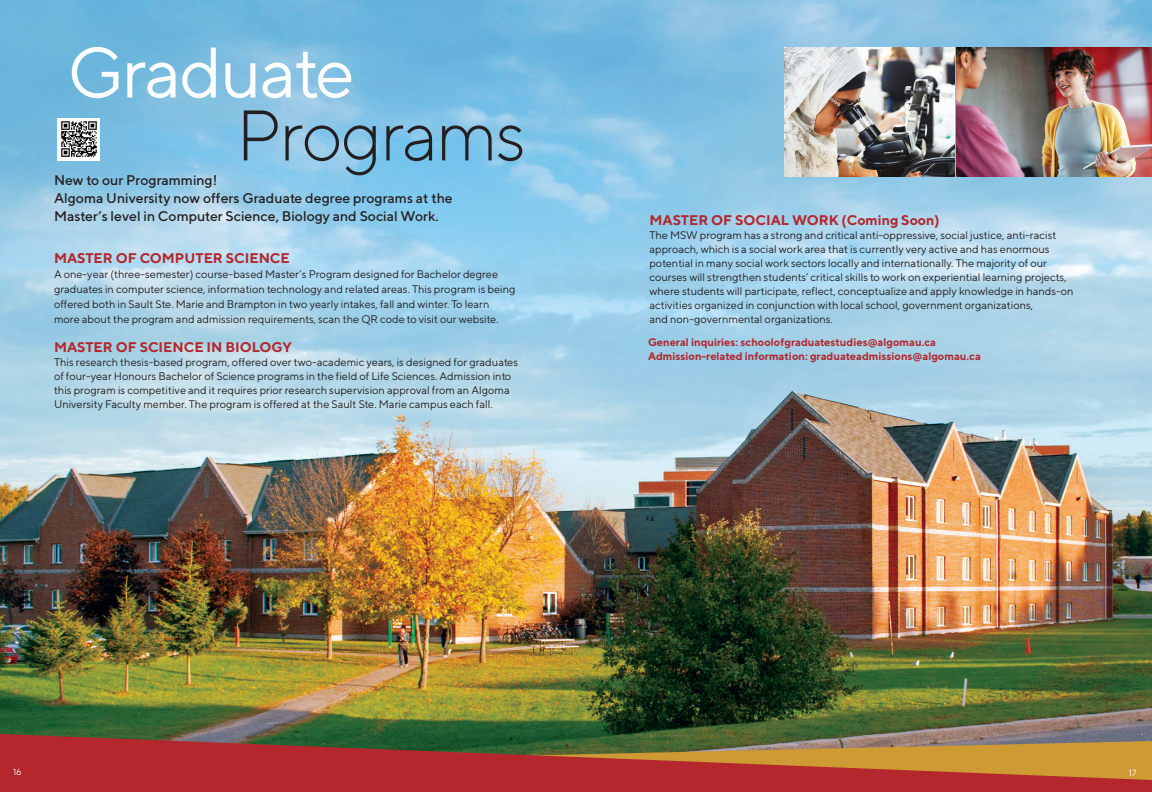
<style>
.page{position:relative;width:1152px;height:792px;background:#fff}
.page>*{position:absolute;margin:0;border:0;box-sizing:border-box;transform-origin:0 0}
.Heading{font:71.3px "TT Norms";letter-spacing:-.03em;color:#fff}
.Heading-2{font:300 71.3px "TT Norms";letter-spacing:-.03em;color:#231f20}
.t1{font:500 14px/18px "TT Norms";color:#231f20}
.t2{font:700 14px "TT Norms";color:#b3272d}
.t3{font:11px/14px "TT Norms";color:#231f20}
.Body_Copy{font:700 11px/14px "TT Norms";color:#b3272d}
.t4{font:9px "TT Norms";color:#fff}
</style>
<div class="page">
<img style="left:0;top:0;width:1152px;height:734px">
<svg style="left:0;top:734px;width:1152px;height:58px;background:#a24934"></svg>
<img style="left:785px;top:48px;width:169px;height:129px">
<img style="left:957px;top:48px;width:195px;height:129px">
<div style="left:58px;top:118px;width:42px;height:43px;background:#fff"></div>
<img style="left:61px;top:121px;width:36px;height:36px">
<p class="Heading" style="left:67px;top:29px;width:289px">Graduate</p>
<p class="Heading-2" style="left:236px;top:92px;width:292px">Programs</p>
<p class="t1" style="left:54px;top:171px;width:400px">New to our Programming!<br>Algoma University now offers Graduate degree programs at the<br>Master’s level in Computer Science, Biology and Social Work.</p>
<p class="t2" style="left:54px;top:249px;width:237px">MASTER OF COMPUTER SCIENCE</p>
<p class="t3" style="left:54px;top:266px;width:463px;line-height:15px">A one-year (three-semester) course-based Master’s Program designed for Bachelor degree graduates in computer science, information technology and related areas. This program is being offered both in Sault Ste. Marie and Brampton in two yearly intakes, fall and winter. To learn more about the program and admission requirements, scan the QR code to visit our website.</p>
<p class="t2" style="left:54px;top:338px;width:239px">MASTER OF SCIENCE IN BIOLOGY</p>
<p class="t3" style="left:54px;top:355px;width:466px">This research thesis-based program, offered over two-academic years, is designed for graduates of four-year Honours Bachelor of Science programs in the field of Life Sciences. Admission into this program is competitive and it requires prior research supervision approval from an Algoma University Faculty member. The program is offered at the Sault Ste. Marie campus each fall.</p>
<p class="t2" style="left:649px;top:211px;width:292px">MASTER OF SOCIAL WORK (Coming Soon)</p>
<p class="t3" style="left:649px;top:228px;width:426px">The MSW program has a strong and critical anti-oppressive, social justice, anti-racist approach, which is a social work area that is currently very active and has enormous potential in many social work sectors locally and internationally. The majority of our courses will strengthen students’ critical skills to work on experiential learning projects, where students will participate, reflect, conceptualize and apply knowledge in hands-on activities organized in conjunction with local school, government organizations,<br>and non-governmental organizations.</p>
<p class="Body_Copy" style="left:648px;top:335px;width:334px">General inquiries: schoolofgraduatestudies@algomau.ca<br>Admission-related information: graduateadmissions@algomau.ca</p>
<p class="t4" style="left:13px;top:766px;width:10px">16</p>
<p class="t4" style="left:1129px;top:767px;width:9px">17</p>
</div>
